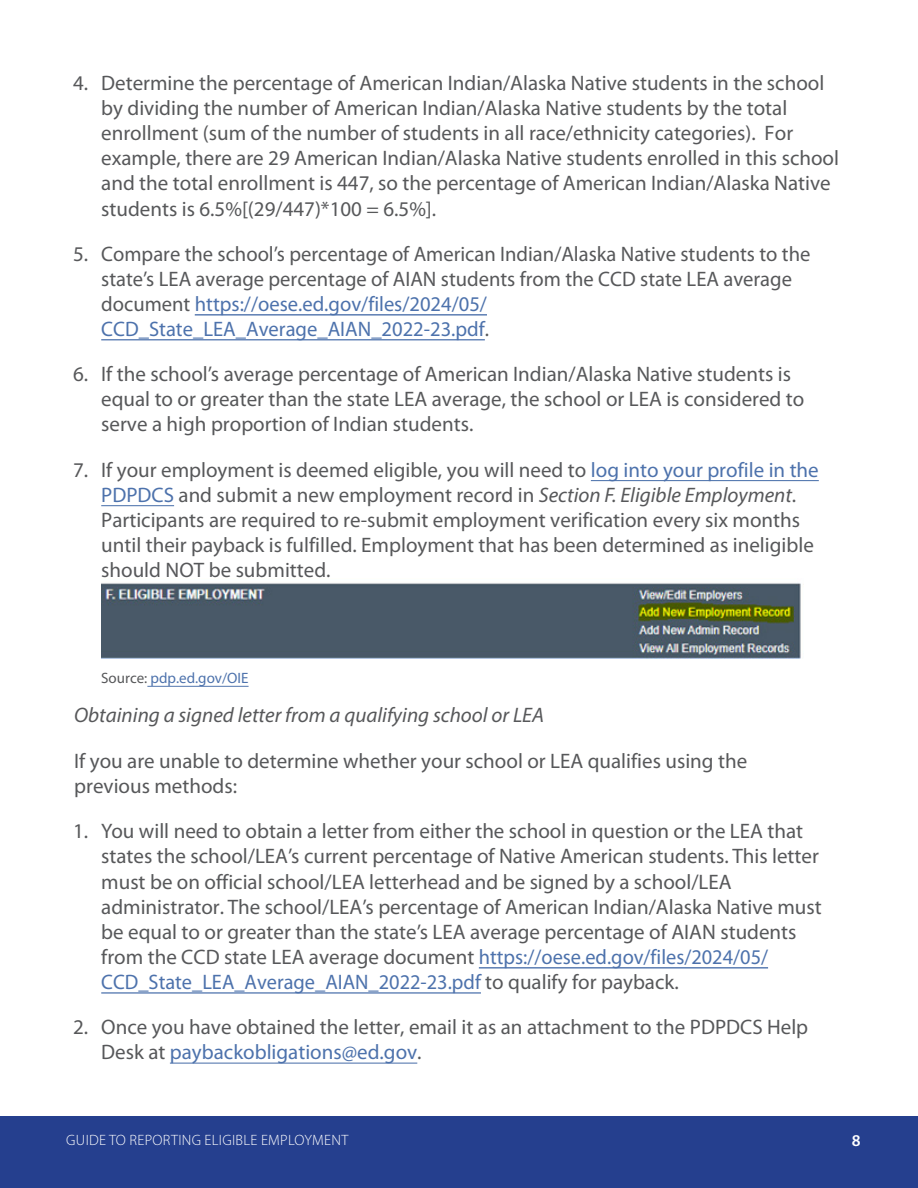
<style>
.page{position:relative;width:918px;height:1188px;background:#fff}
.page>*{position:absolute;margin:0;border:0;box-sizing:border-box;transform-origin:0 0}
.t1{font:21px/25px "Myriad Pro";color:#57585a}
.t2{font:italic 21px "Myriad Pro";color:#57585a}
.t3{font:600 16.5px "Myriad Pro";color:#fff}
.t4{font:300 15px "Myriad Pro";letter-spacing:.02em;color:#fff}
.t5{font:15px "Myriad Pro";color:#4d72ac}
.s1{color:#4d72ac}
.s2{font-style:italic}
.s3{color:#57585a}
</style>
<div class="page">
<hr style="left:195px;top:314px;width:292px;height:1px;background:#4d72ac">
<hr style="left:101px;top:339px;width:384px;height:1px;background:#4d72ac">
<hr style="left:591px;top:480px;width:228px;height:1px;background:#4d72ac">
<hr style="left:101px;top:505px;width:73px;height:1px;background:#4d72ac">
<img style="left:101px;top:583px;width:700px;height:75px">
<hr style="left:147px;top:686px;width:102px;height:1px;background:#4d72ac">
<hr style="left:479px;top:967px;width:289px;height:1px;background:#4d72ac">
<hr style="left:101px;top:993px;width:380px;height:1px;background:#4d72ac">
<hr style="left:170px;top:1063px;width:247px;height:1px;background:#4d72ac">
<div style="left:0;top:1117px;width:918px;height:71px;background:#253f8e"></div>
<p class="t1" style="left:101px;top:70px;width:739px;text-indent:-28px">4. Determine the percentage of American Indian/Alaska Native students in the school by dividing the number of American Indian/Alaska Native students by the total enrollment (sum of the number of students in all race/ethnicity categories). For example, there are 29 American Indian/Alaska Native students enrolled in this school and the total enrollment is 447, so the percentage of American Indian/Alaska Native students is 6.5%[(29/447)*100 = 6.5%].</p>
<p class="t1" style="left:101px;top:241px;width:711px;text-indent:-28px">5. Compare the school’s percentage of American Indian/Alaska Native students to the state’s LEA average percentage of AIAN students from the CCD state LEA average document <span class="s1">https://oese.ed.gov/files/2024/05/ CCD_State_LEA_Average_AIAN_2022-23.pdf</span>.</p>
<p class="t1" style="left:101px;top:361px;width:705px;text-indent:-28px">6. If the school’s average percentage of American Indian/Alaska Native students is equal to or greater than the state LEA average, the school or LEA is considered to serve a high proportion of Indian students.</p>
<p class="t1" style="left:101px;top:457px;width:719px;text-indent:-28px">7. If your employment is deemed eligible, you will need to <span class="s1">log into your profile in the PDPDCS</span> and submit a new employment record in <span class="s2">Section F. Eligible Employment</span>.<br>Participants are required to re-submit employment verification every six months until their payback is fulfilled. Employment that has been determined as ineligible should NOT be submitted.</p>
<p class="t5" style="left:101px;top:669px;width:149px"><span class="s3">Source:</span> pdp.ed.gov/OIE</p>
<p class="t2" style="left:74px;top:702px;width:471px">Obtaining a signed letter from a qualifying school or LEA</p>
<p class="t1" style="left:74px;top:748px;width:675px">If you are unable to determine whether your school or LEA qualifies using the previous methods:</p>
<p class="t1" style="left:101px;top:818px;width:722px;text-indent:-28px">1. You will need to obtain a letter from either the school in question or the LEA that states the school/LEA’s current percentage of Native American students. This letter must be on official school/LEA letterhead and be signed by a school/LEA administrator. The school/LEA’s percentage of American Indian/Alaska Native must be equal to or greater than the state’s LEA average percentage of AIAN students from the CCD state LEA average document <span class="s1">https://oese.ed.gov/files/2024/05/ CCD_State_LEA_Average_AIAN_2022-23.pdf</span> to qualify for payback.</p>
<p class="t1" style="left:101px;top:1015px;width:709px;text-indent:-28px">2. Once you have obtained the letter, email it as an attachment to the PDPDCS Help<br>Desk at <span class="s1">paybackobligations@ed.gov</span>.</p>
<p class="t4" style="left:66px;top:1131px;width:284px">GUIDE TO REPORTING ELIGIBLE EMPLOYMENT</p>
<p class="t3" style="left:852px;top:1130px;width:10px">8</p>
</div>
